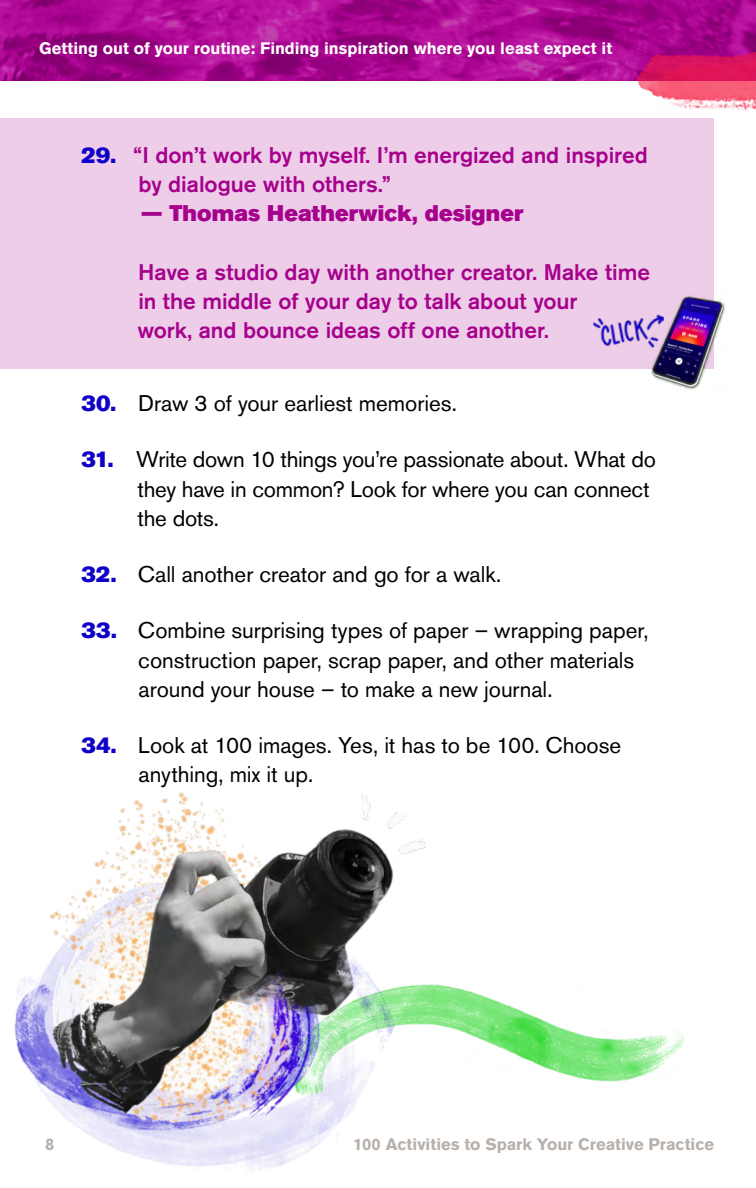
<style>
.page{position:relative;width:756px;height:1188px;background:#fff}
.page>*{position:absolute;margin:0;border:0;box-sizing:border-box;transform-origin:0 0}
.t1{font:22.5px/29.2px "Akzidenz Grotesk BQ";letter-spacing:-.005em;color:#000}
.t2{font:500 22.5px/29.2px "Akzidenz Grotesk BQ";letter-spacing:-.005em;color:#a6018d}
.t3{font:22.5px "Akzidenz Grotesk BQ Super";letter-spacing:.005em;color:#a6018d}
.t4{font:700 16.5px "Akzidenz Grotesk BQ";color:#fff}
.t5{font:700 16.5px "Akzidenz Grotesk BQ";color:#b8b0ab}
.s1{font-family:"Akzidenz Grotesk BQ Super";font-weight:400;color:#0f00c9}
.s2{font-family:"Akzidenz Grotesk BQ Super";color:#0f00c9}
</style>
<div class="page">
<svg style="left:0;top:0;width:756px;height:81px;background:#a80990"></svg>
<img style="left:482px;top:995px;width:203px;height:87px">
<img style="left:14px;top:792px;width:468px;height:378px">
<div style="left:0;top:119px;width:714px;height:250px;background:#edcde8"></div>
<img style="left:651px;top:296px;width:74px;height:94px">
<img style="left:593px;top:307px;width:75px;height:50px">
<img style="left:636px;top:44px;width:120px;height:65px">
<p class="t4" style="left:39px;top:38px;width:575px">Getting out of your routine: Finding inspiration where you least expect it</p>
<p class="t2" style="left:138px;top:140px;width:511px;text-indent:-57px"><span class="s1">29.</span> “I don’t work by myself. I’m energized and inspired by dialogue with others.”</p>
<p class="t3" style="left:141px;top:200px;width:384px">— Thomas Heatherwick, designer</p>
<p class="t2" style="left:137px;top:257px;width:514px">Have a studio day with another creator. Make time in the middle of your day to talk about your<br>work, and bounce ideas off one another.</p>
<p class="t1" style="left:81px;top:389px;width:377px"><span class="s2">30.</span> Draw 3 of your earliest memories.</p>
<p class="t1" style="left:138px;top:445px;width:520px;text-indent:-56px"><span class="s2">31.</span> Write down 10 things you’re passionate about. What do they have in common? Look for where you can connect the dots.</p>
<p class="t1" style="left:81px;top:560px;width:421px"><span class="s2">32.</span> Call another creator and go for a walk.</p>
<p class="t1" style="left:138px;top:616px;width:512px;text-indent:-57px"><span class="s2">33.</span> Combine surprising types of paper – wrapping paper, construction paper, scrap paper, and other materials around your house – to make a new journal.</p>
<p class="t1" style="left:138px;top:731px;width:484px;text-indent:-57px"><span class="s2">34.</span> Look at 100 images. Yes, it has to be 100. Choose anything, mix it up.</p>
<p class="t5" style="left:45px;top:1135px;width:11px">8</p>
<p class="t5" style="left:353px;top:1135px;width:362px">100 Activities to Spark Your Creative Practice</p>
</div>
